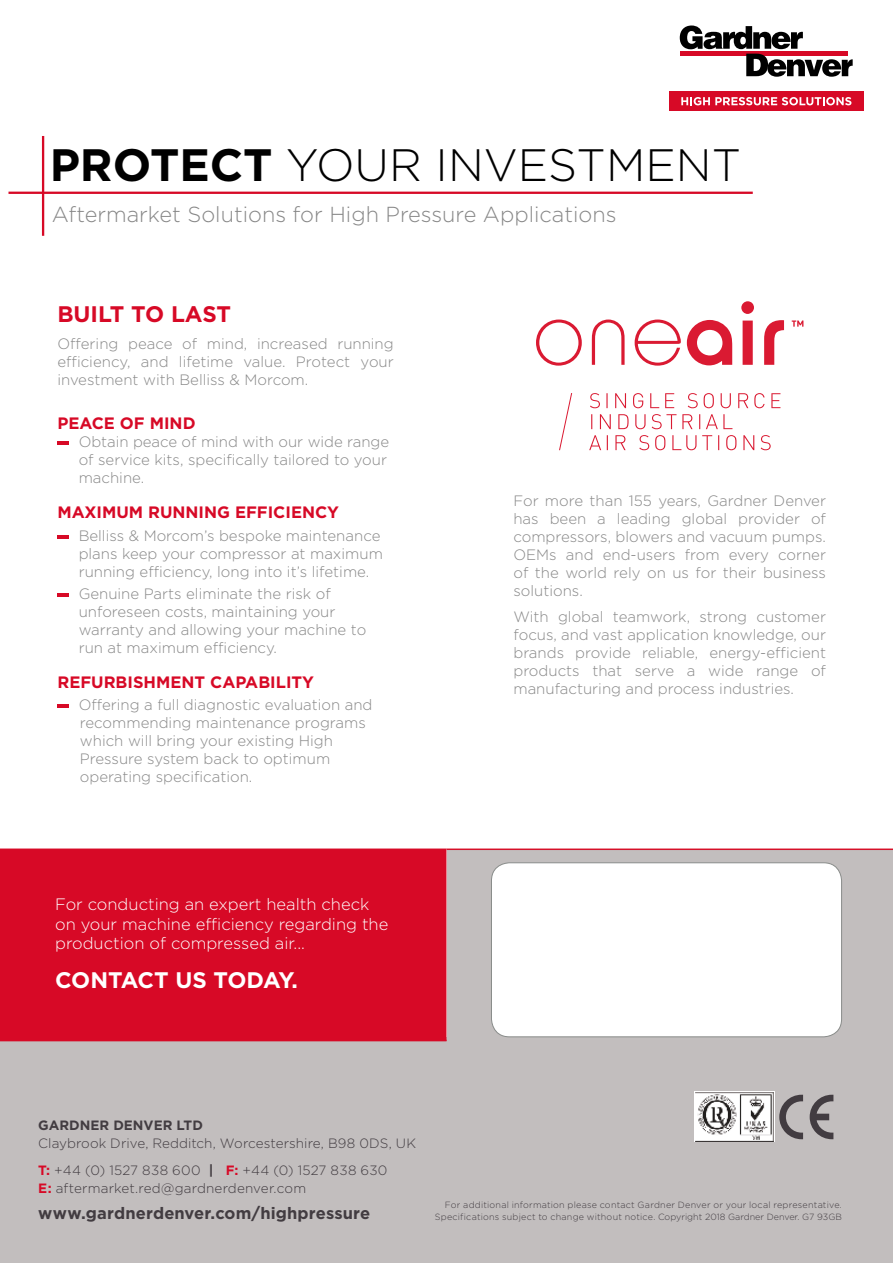
<style>
.page{position:relative;width:893px;height:1263px;background:#fff}
.page>*{position:absolute;margin:0;border:0;box-sizing:border-box;transform-origin:0 0}
.t1{font:300 45.3px "Gotham";color:#000}
.t2{font:700 22.5px "Gotham";letter-spacing:-.02em;color:#fff}
.t3{font:700 22.5px "Gotham";letter-spacing:-.005em;color:#d70926}
.t4{font:300 21.75px "Gotham";color:#878787}
.t5{font:300 16.5px/19.5px "Gotham";color:#fff}
.t6{font:700 16.5px "Gotham";color:#d70926}
.t7{font:700 16.5px "Gotham";letter-spacing:.01em;color:#423c41}
.t8{font:300 15px/18px "Gotham";color:#878787}
.t9{font:300 13.5px/26.5px "Gotham";letter-spacing:.01em;color:#423c41}
.t10{font:700 13.5px "Gotham";color:#423c41}
.t11{font:300 9px/12px "Gotham";letter-spacing:.02em;color:#423c41;text-align:right}
.s1{font-weight:700}
.s2{font-weight:700;color:#d70926}
</style>
<div class="page">
<div style="left:669px;top:91px;width:194px;height:20px;background:#d70926"></div>
<svg style="left:681px;top:97px;width:170px;height:8px"></svg>
<svg style="left:680px;top:26px;width:173px;height:51px"></svg>
<svg style="left:57px;top:442px;width:12px;height:3px"></svg>
<svg style="left:57px;top:535px;width:12px;height:3px"></svg>
<hr style="left:57px;top:593px;width:12px;height:4px;background:#d70926">
<hr style="left:57px;top:704px;width:12px;height:4px;background:#d70926">
<svg style="left:589px;top:435px;width:182px;height:15px"></svg>
<svg style="left:591px;top:414px;width:141px;height:15px"></svg>
<svg style="left:590px;top:393px;width:190px;height:15px"></svg>
<svg style="left:559px;top:393px;width:14px;height:58px"></svg>
<svg style="left:536px;top:319px;width:46px;height:47px"></svg>
<svg style="left:592px;top:319px;width:33px;height:46px"></svg>
<svg style="left:635px;top:319px;width:46px;height:47px"></svg>
<svg style="left:687px;top:320px;width:45px;height:45px"></svg>
<svg style="left:741px;top:301px;width:13px;height:64px"></svg>
<svg style="left:764px;top:320px;width:20px;height:45px"></svg>
<svg style="left:792px;top:320px;width:11px;height:7px"></svg>
<div style="left:0;top:850px;width:893px;height:413px;background:#c2bebe"></div>
<div style="left:491px;top:863px;width:351px;height:174px;background:#fff;border-radius:18px"></div>
<div style="left:491px;top:862px;width:351px;height:175px;border:1px solid #898c8a;border-radius:18px"></div>
<hr style="left:446px;top:848px;width:447px;height:2px;background:#d61029">
<svg style="left:779px;top:1095px;width:24px;height:44px"></svg>
<svg style="left:810px;top:1095px;width:23px;height:44px"></svg>
<img style="left:695px;top:1092px;width:79px;height:49px">
<hr style="left:9px;top:192px;width:744px;height:2px;background:#d70926">
<hr style="left:42px;top:136px;width:2px;height:100px;background:#d70926">
<div style="left:1px;top:849px;width:445px;height:191px;background:#d70926"></div>
<div style="left:0;top:848px;width:446px;height:193px;border:2px solid #d70926"></div>
<h1 class="t1" style="left:50px;top:141px;width:693px"><span class="s1">PROTECT</span> YOUR INVESTMENT</h1>
<h3 class="t4" style="left:52px;top:203px;width:566px">Aftermarket Solutions for High Pressure Applications</h3>
<h2 class="t3" style="left:57px;top:301px;width:175px">BUILT TO LAST</h2>
<p class="t8" style="left:57px;top:334px;width:338px;text-align:justify">Offering peace of mind, increased running efficiency, and lifetime value. Protect your investment with Belliss &amp; Morcom.</p>
<p class="t6" style="left:57px;top:414px;width:140px">PEACE OF MIND</p>
<p class="t8" style="left:79px;top:433px;width:312px">Obtain peace of mind with our wide range of service kits, specifically tailored to your machine.</p>
<p class="t6" style="left:57px;top:503px;width:283px">MAXIMUM RUNNING EFFICIENCY</p>
<p class="t8" style="left:79px;top:526px;width:306px">Belliss &amp; Morcom’s bespoke maintenance plans keep your compressor at maximum running efficiency, long into it’s lifetime.</p>
<p class="t8" style="left:79px;top:584px;width:289px">Genuine Parts eliminate the risk of unforeseen costs, maintaining your warranty and allowing your machine to run at maximum efficiency.</p>
<p class="t6" style="left:57px;top:672px;width:258px">REFURBISHMENT CAPABILITY</p>
<p class="t8" style="left:79px;top:696px;width:295px">Offering a full diagnostic evaluation and recommending maintenance programs which will bring your existing High Pressure system back to optimum operating specification.</p>
<p class="t5" style="left:55px;top:894px;width:335px">For conducting an expert health check on your machine efficiency regarding the production of compressed air...</p>
<h2 class="t2" style="left:55px;top:967px;width:244px">CONTACT US TODAY.</h2>
<p class="t8" style="left:513px;top:491px;width:314px;text-align:justify">For more than 155 years, Gardner Denver has been a leading global provider of compressors, blowers and vacuum pumps.<br>OEMs and end-users from every corner of the world rely on us for their business solutions.</p>
<p class="t8" style="left:513px;top:608px;width:314px;text-align:justify">With global teamwork, strong customer focus, and vast application knowledge, our brands provide reliable, energy-efficient products that serve a wide range of manufacturing and process industries.</p>
<p class="t10" style="left:38px;top:1118px;width:166px">GARDNER DENVER LTD</p>
<p class="t9" style="left:38px;top:1130px;width:379px">Claybrook Drive, Redditch, Worcestershire, B98 0DS, UK<br><span class="s2">T:</span> +44 (0) 1527 838 600 <span class="s1">|</span> <span class="s2">F:</span> +44 (0) 1527 838 630</p>
<p class="t9" style="left:38px;top:1174px;width:269px"><span class="s2">E:</span> aftermarket.red@gardnerdenver.com</p>
<p class="t7" style="left:38px;top:1204px;width:334px">www.gardnerdenver.com/highpressure</p>
<p class="t11" style="left:435px;top:1198px;width:409px">For additional information please contact Gardner Denver or your local representative.<br>Specifications subject to change without notice. Copyright 2018 Gardner Denver. G7 93GB</p>
</div>
